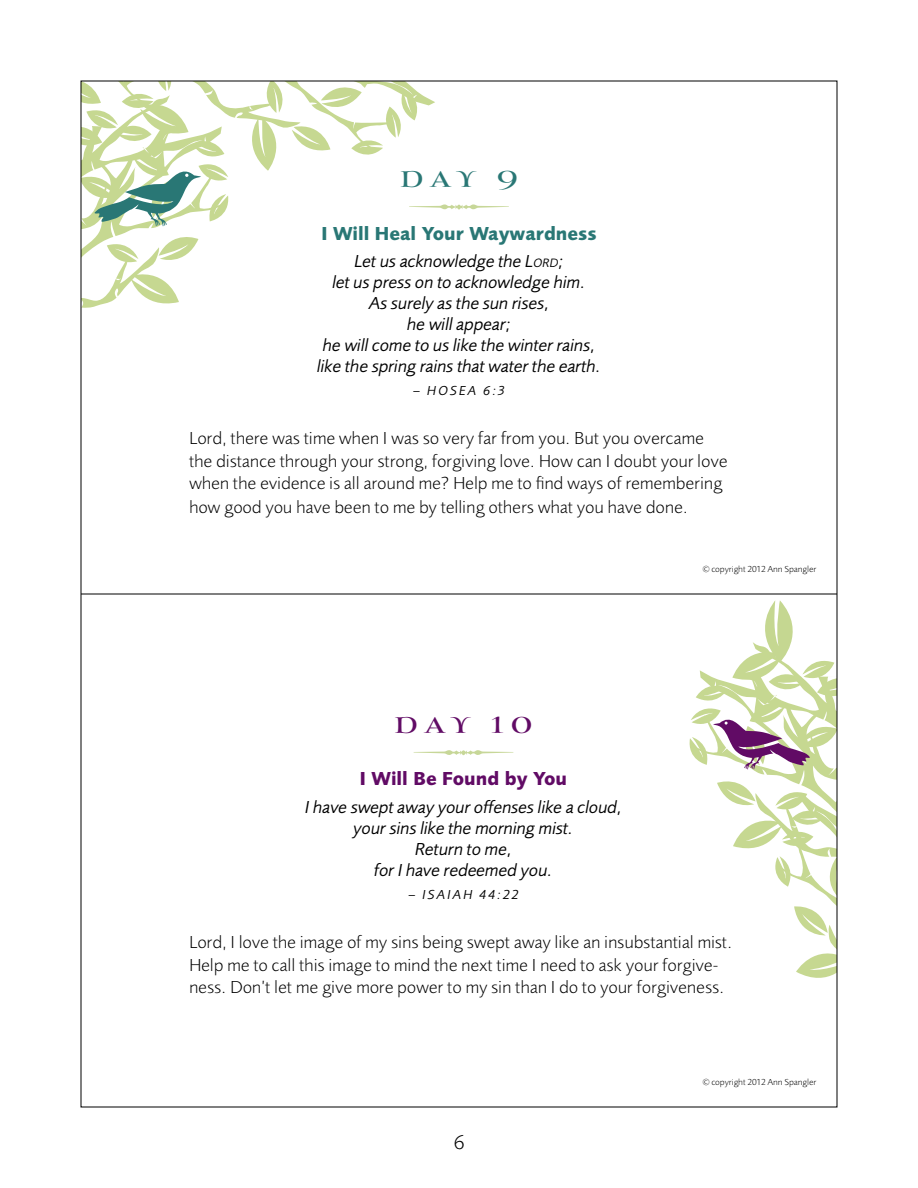
<style>
.page{position:relative;width:918px;height:1188px;background:#fff}
.page>*{position:absolute;margin:0;border:0;box-sizing:border-box;transform-origin:0 0}
.t1{font:500 33px "Mynaruse Royale";color:#610b65}
.t2{font:500 33px "Mynaruse Royale";color:#297775}
.t3{font:300 21px "Foundry Sans";color:#000}
.t4{font:700 19.5px "Foundry Sans";color:#297775}
.t5{font:700 19.5px "Foundry Sans";color:#610b65}
.t6{font:300 18px/22.8px "Foundry Sans";color:#000}
.t7{font:italic 18px/21px "Foundry Sans";letter-spacing:-.005em;color:#000;text-align:center}
.t8{font:italic 13.5px "Foundry Sans";color:#000}
.t9{font:300 9px "Foundry Sans";color:#000}
.s1{font-style:inherit}
.s2{font-size:12.6px}
</style>
<div class="page">
<svg style="left:413px;top:750px;width:101px;height:5px"></svg>
<svg style="left:80px;top:80px;width:429px;height:255px"></svg>
<svg style="left:689px;top:600px;width:146px;height:378px"></svg>
<hr style="left:81px;top:594px;width:756px;height:1px;background:#000">
<h1 class="t2" style="left:396px;top:156px;width:128px">day 9</h1>
<p class="t4" style="left:321px;top:222px;width:277px">I Will Heal Your Waywardness</p>
<p class="t7" style="left:317px;top:251px;width:285px">Let us acknowledge the <span class="s1">L</span><span class="s2">ord</span>;<br>let us press on to acknowledge him.<br>As surely as the sun rises,<br>he will appear;<br>he will come to us like the winter rains, like the spring rains that water the earth.</p>
<p class="t8" style="left:413px;top:383px;width:47px">– Hosea</p>
<p class="t8" style="left:484px;top:383px;width:23px">6:3</p>
<p class="t6" style="left:189px;top:427px;width:540px">Lord, there was time when I was so very far from you. But you overcame the distance through your strong, forgiving love. How can I doubt your love when the evidence is all around me? Help me to find ways of remembering how good you have been to me by telling others what you have done.</p>
<p class="t9" style="left:703px;top:564px;width:115px">© copyright 2012 Ann Spangler</p>
<h1 class="t1" style="left:390px;top:702px;width:148px">day 10</h1>
<p class="t5" style="left:360px;top:767px;width:209px">I Will Be Found by You</p>
<p class="t7" style="left:305px;top:797px;width:318px">I have swept away your offenses like a cloud, your sins like the morning mist.<br>Return to me,<br>for I have redeemed you.</p>
<p class="t8" style="left:408px;top:886px;width:29px">– Isaia</p>
<p class="t8" style="left:463px;top:886px;width:57px">h 44:22</p>
<p class="t6" style="left:189px;top:931px;width:545px">Lord, I love the image of my sins being swept away like an insubstantial mist.<br>Help me to call this image to mind the next time I need to ask your forgive&shy;ness. Don’t let me give more power to my sin than I do to your forgiveness.</p>
<p class="t3" style="left:454px;top:1129px;width:12px">6</p>
<p class="t9" style="left:703px;top:1077px;width:115px">© copyright 2012 Ann Spangler</p>
</div>
